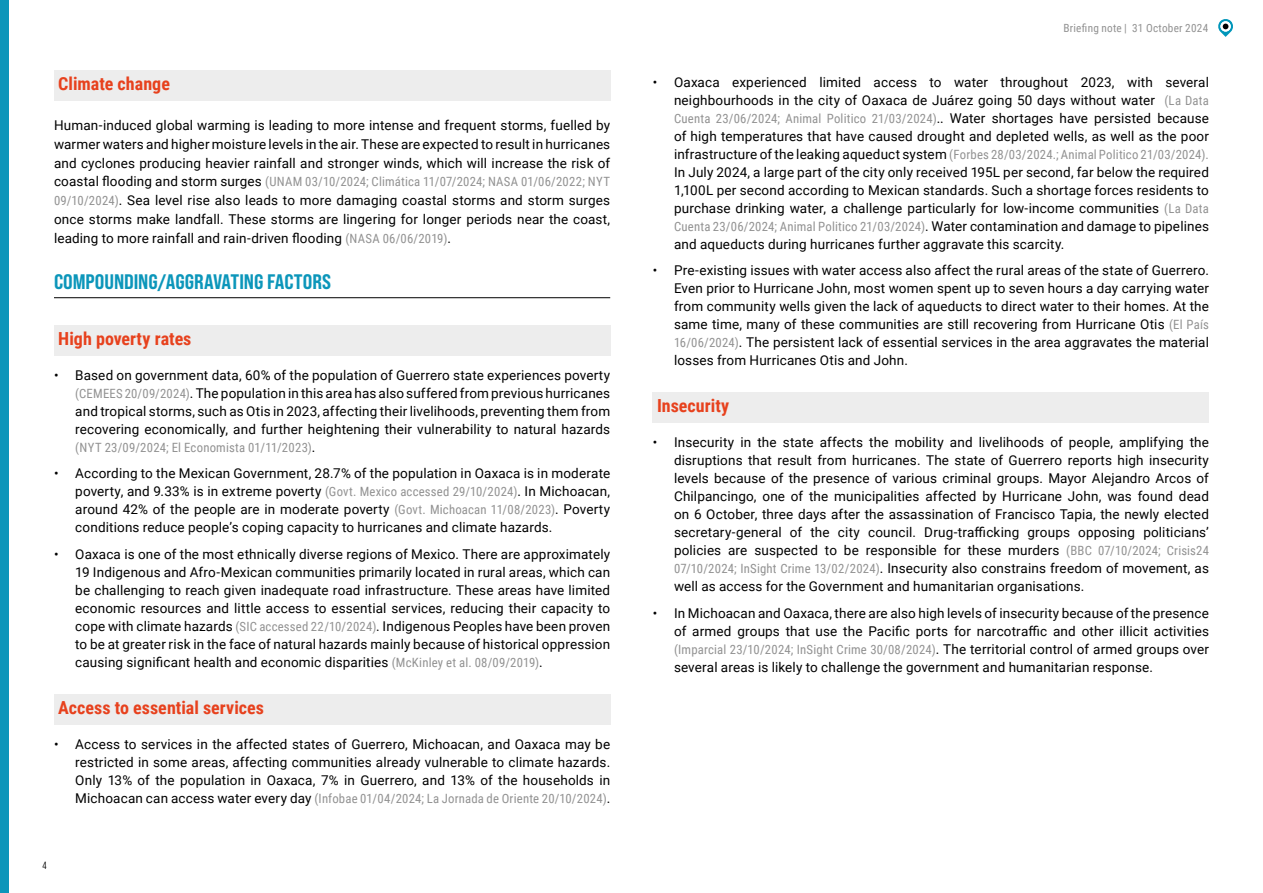
<style>
.page{position:relative;width:1263px;height:893px;background:#fff}
.page>*{position:absolute;margin:0;border:0;box-sizing:border-box;transform-origin:0 0}
.t1{font:21px "Bebas Neue Pro Semi Exp X Bold";letter-spacing:-.005em;color:#0c96ba}
.t2{font:700 18px "Roboto Condensed";color:#e7411d}
.t3{font:13.5px/18px "Roboto";letter-spacing:.01em;color:#000;text-align:justify}
.t4{font:12.75px "Roboto Condensed";letter-spacing:.015em;color:#929292}
.t5{font:11.25px "Roboto Condensed";letter-spacing:.02em;color:#929292}
.t6{font:10.5px "Bebas Neue Pro Middle";color:#000}
.s1{font-family:"Roboto";font-size:13.5px;color:#000}
.s2{font-family:"Roboto Condensed";font-size:12.75px;color:#929292}
</style>
<div class="page">
<svg style="left:1218px;top:19px;width:15px;height:18px"></svg>
<div style="left:0;top:0;width:9px;height:893px;background:#0c96ba"></div>
<div style="left:54px;top:70px;width:556px;height:31px;background:#ededed"></div>
<hr style="left:54px;top:297px;width:556px;height:1px;background:#000">
<div style="left:54px;top:325px;width:556px;height:31px;background:#ededed"></div>
<div style="left:54px;top:694px;width:556px;height:31px;background:#ededed"></div>
<div style="left:653px;top:392px;width:556px;height:31px;background:#ededed"></div>
<h2 class="t2" style="left:58px;top:71px;width:113px">Climate change</h2>
<p class="t3" style="left:54px;top:115px;width:558px;line-height:18.8px">Human-induced global warming is leading to more intense and frequent storms, fuelled by warmer waters and higher moisture levels in the air. These are expected to result in hurricanes and cyclones producing heavier rainfall and stronger winds, which will increase the risk of</p>
<p class="t4" style="left:54px;top:173px;width:558px"><span class="s1">coastal flooding and storm surges</span> (UNAM 03/10/2024; Climática 11/07/2024; NASA 01/06/2022; NYT</p>
<p class="t3" style="left:54px;top:190px;width:558px;line-height:18.8px"><span class="s2">09/10/2024)</span>. Sea level rise also leads to more damaging coastal storms and storm surges once storms make landfall. These storms are lingering for longer periods near the coast, leading to more rainfall and rain-driven flooding <span class="s2">(NASA 06/06/2019)</span>.</p>
<h1 class="t1" style="left:54px;top:269px;width:279px">COMPOUNDING/AGGRAVATING FACTORS</h1>
<h2 class="t2" style="left:58px;top:326px;width:135px">High poverty rates</h2>
<p class="t3" style="left:75px;top:365px;width:536px;text-indent:-21px">• Based on government data, 60% of the population of Guerrero state experiences poverty <span class="s2">(CEMEES 20/09/2024)</span>. The population in this area has also suffered from previous hurricanes and tropical storms, such as Otis in 2023, affecting their livelihoods, preventing them from recovering economically, and further heightening their vulnerability to natural hazards</p>
<p class="t4" style="left:75px;top:438px;width:242px">(NYT 23/09/2024; El Economista 01/11/2023)<span class="s1">.</span></p>
<p class="t3" style="left:75px;top:464px;width:536px;text-indent:-21px">• According to the Mexican Government, 28.7% of the population in Oaxaca is in moderate poverty, and 9.33% is in extreme poverty <span class="s2">(Govt. Mexico accessed 29/10/2024)</span>. In Michoacan, around 42% of the people are in moderate poverty <span class="s2">(Govt. Michoacan 11/08/2023)</span>. Poverty conditions reduce people’s coping capacity to hurricanes and climate hazards.</p>
<p class="t3" style="left:75px;top:544px;width:536px;text-indent:-21px">• Oaxaca is one of the most ethnically diverse regions of Mexico. There are approximately 19 Indigenous and Afro-Mexican communities primarily located in rural areas, which can be challenging to reach given inadequate road infrastructure. These areas have limited economic resources and little access to essential services, reducing their capacity to cope with climate hazards <span class="s2">(SIC accessed 22/10/2024)</span>. Indigenous Peoples have been proven to be at greater risk in the face of natural hazards mainly because of historical oppression causing significant health and economic disparities <span class="s2">(McKinley et al. 08/09/2019)</span>.</p>
<h2 class="t2" style="left:58px;top:695px;width:207px">Access to essential services</h2>
<p class="t3" style="left:75px;top:734px;width:536px;text-indent:-21px">• Access to services in the affected states of Guerrero, Michoacan, and Oaxaca may be restricted in some areas, affecting communities already vulnerable to climate hazards.<br>Only 13% of the population in Oaxaca, 7% in Guerrero, and 13% of the households in</p>
<p class="t4" style="left:75px;top:789px;width:536px"><span class="s1">Michoacan can access water every day</span> (Infobae 01/04/2024; La Jornada de Oriente 20/10/2024)<span class="s1">.</span></p>
<p class="t6" style="left:43px;top:859px;width:6px">4</p>
<p class="t5" style="left:1063px;top:20px;width:146px">Briefing note | 31 October 2024</p>
<p class="t3" style="left:653px;top:72px;width:558px;text-align:right">• Oaxaca experienced limited access to water throughout 2023, with several neighbourhoods in the city of Oaxaca de Juárez going 50 days without water <span class="s2">(La Data</span></p>
<p class="t4" style="left:674px;top:109px;width:536px">Cuenta 23/06/2024; Animal Politico 21/03/2024)<span class="s1">.. Water shortages have persisted because</span></p>
<p class="t3" style="left:674px;top:126px;width:536px">of high temperatures that have caused drought and depleted wells, as well as the poor</p>
<p class="t4" style="left:674px;top:145px;width:536px"><span class="s1">infrastructure of the leaking aqueduct system</span> (Forbes 28/03/2024.; Animal Politico 21/03/2024).</p>
<p class="t3" style="left:674px;top:162px;width:536px">In July 2024, a large part of the city only received 195L per second, far below the required 1,100L per second according to Mexican standards. Such a shortage forces residents to purchase drinking water, a challenge particularly for low-income communities <span class="s2">(La Data</span></p>
<p class="t4" style="left:674px;top:217px;width:536px">Cuenta 23/06/2024; Animal Politico 21/03/2024)<span class="s1">. Water contamination and damage to pipelines</span></p>
<p class="t3" style="left:674px;top:234px;width:392px">and aqueducts during hurricanes further aggravate this scarcity.</p>
<p class="t3" style="left:674px;top:261px;width:536px;text-indent:-21px">• Pre-existing issues with water access also affect the rural areas of the state of Guerrero.<br>Even prior to Hurricane John, most women spent up to seven hours a day carrying water from community wells given the lack of aqueducts to direct water to their homes. At the same time, many of these communities are still recovering from Hurricane Otis <span class="s2">(El País 16/06/2024)</span>. The persistent lack of essential services in the area aggravates the material losses from Hurricanes Otis and John.</p>
<h2 class="t2" style="left:657px;top:393px;width:74px">Insecurity</h2>
<p class="t3" style="left:674px;top:433px;width:536px;text-indent:-21px">• Insecurity in the state affects the mobility and livelihoods of people, amplifying the disruptions that result from hurricanes. The state of Guerrero reports high insecurity levels because of the presence of various criminal groups. Mayor Alejandro Arcos of Chilpancingo, one of the municipalities affected by Hurricane John, was found dead on 6 October, three days after the assassination of Francisco Tapia, the newly elected secretary-general of the city council. Drug-trafficking groups opposing politicians’ policies are suspected to be responsible for these murders <span class="s2">(BBC 07/10/2024; Crisis24<br>07/10/2024; InSight Crime 13/02/2024)</span>. Insecurity also constrains freedom of movement, as well as access for the Government and humanitarian organisations.</p>
<p class="t3" style="left:653px;top:603px;width:558px;text-align:right">• In Michoacan and Oaxaca, there are also high levels of insecurity because of the presence of armed groups that use the Pacific ports for narcotraffic and other illicit activities</p>
<p class="t4" style="left:674px;top:640px;width:536px">(Imparcial 23/10/2024; InSight Crime 30/08/2024)<span class="s1">. The territorial control of armed groups over</span></p>
<p class="t3" style="left:674px;top:657px;width:480px">several areas is likely to challenge the government and humanitarian response.</p>
</div>
